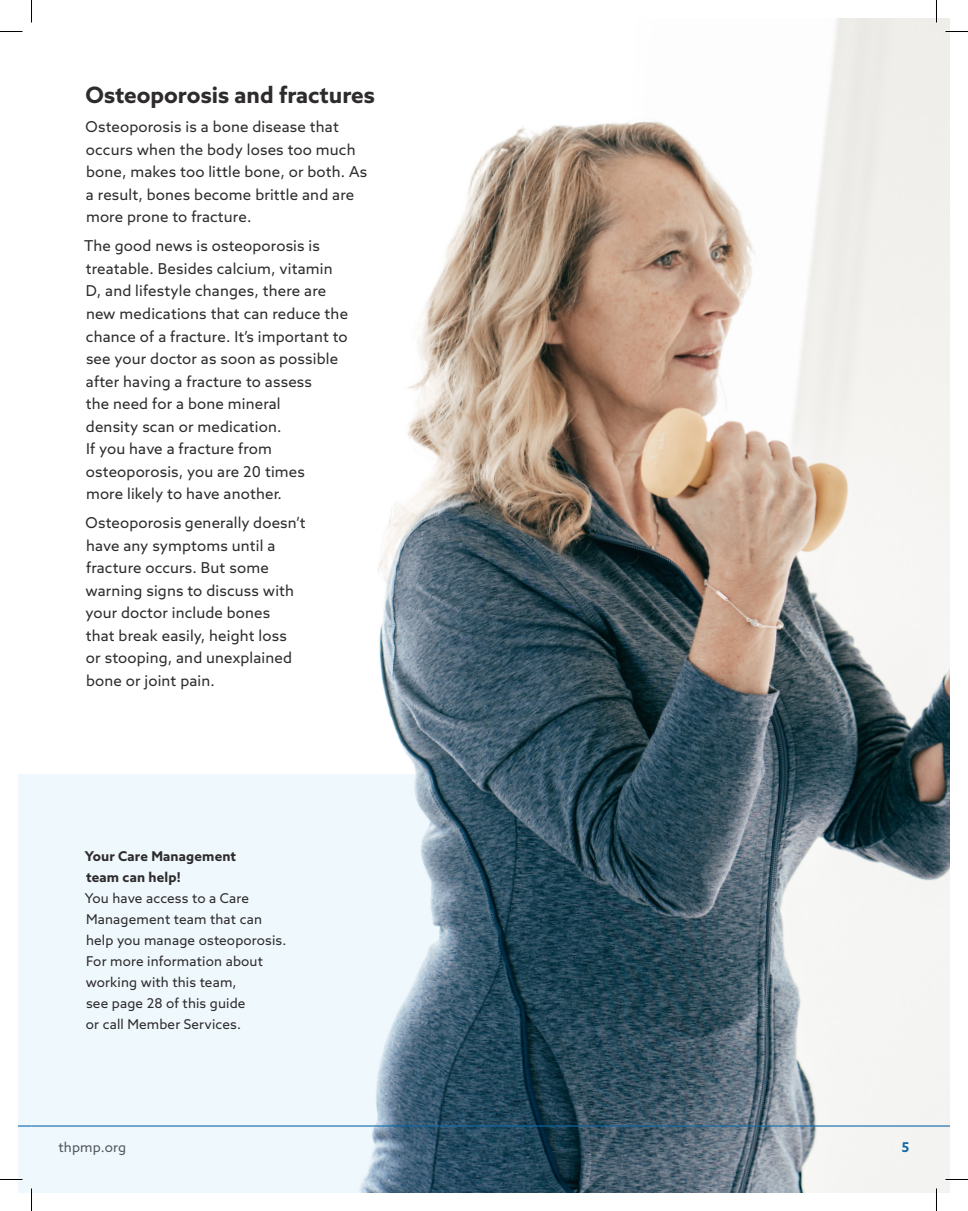
<style>
.page{position:relative;width:968px;height:1211px;background:#fff}
.page>*{position:absolute;margin:0;border:0;box-sizing:border-box;transform-origin:0 0}
.t1{font:700 22.5px "Point 32 Health Sans";color:#2e2b2c}
.Body{font:15px/22.5px "Point 32 Health Sans";letter-spacing:.01em;color:#2e2b2c}
.Body__Sidebar{font:13.5px/21px "Point 32 Health Sans";letter-spacing:.01em;color:#2e2b2c}
.Sidebar_Header{font:700 13.5px/21px "Point 32 Health Sans";letter-spacing:.01em;color:#2e2b2c}
.t2{font:13.5px "Point 32 Health Sans";letter-spacing:.01em;color:#52575f}
.t3{font:700 13.5px "Point 32 Health Sans";color:#1268a7}
</style>
<div class="page">
<div style="left:18px;top:774px;width:918px;height:418px;background:#eef8fd"></div>
<img style="left:315px;top:18px;width:635px;height:1174px">
<svg style="left:18px;top:1125px;width:14px;height:1px"></svg>
<hr style="left:32px;top:1125px;width:918px;height:1px;background:#1268a7">
<hr style="left:0;top:1178px;width:22px;height:2px;background:#fff">
<hr style="left:945px;top:1178px;width:23px;height:2px;background:#fff">
<hr style="left:935px;top:0;width:2px;height:22px;background:#fff">
<hr style="left:935px;top:1188px;width:2px;height:22px;background:#fff">
<svg style="left:0;top:31px;width:22px;height:1px"></svg>
<svg style="left:945px;top:31px;width:23px;height:1px"></svg>
<svg style="left:0;top:1179px;width:22px;height:1px"></svg>
<svg style="left:945px;top:1179px;width:23px;height:1px"></svg>
<svg style="left:31px;top:0;width:1px;height:22px"></svg>
<svg style="left:31px;top:1188px;width:1px;height:22px"></svg>
<svg style="left:936px;top:0;width:1px;height:22px"></svg>
<svg style="left:936px;top:1188px;width:1px;height:22px"></svg>
<h2 class="t1" style="left:85px;top:80px;width:291px">Osteoporosis and fractures</h2>
<p class="Body" style="left:86px;top:115px;width:283px">Osteoporosis is a bone disease that occurs when the body loses too much bone, makes too little bone, or both. As a result, bones become brittle and are more prone to fracture.</p>
<p class="Body" style="left:84px;top:235px;width:265px">The good news is osteoporosis is treatable. Besides calcium, vitamin<br>D, and lifestyle changes, there are new medications that can reduce the chance of a fracture. It’s important to see your doctor as soon as possible after having a fracture to assess<br>the need for a bone mineral<br>density scan or medication.<br>If you have a fracture from osteoporosis, you are 20 times<br>more likely to have another.</p>
<p class="Body" style="left:85px;top:511px;width:222px">Osteoporosis generally doesn’t have any symptoms until a fracture occurs. But some warning signs to discuss with your doctor include bones<br>that break easily, height loss<br>or stooping, and unexplained bone or joint pain.</p>
<p class="Sidebar_Header" style="left:85px;top:845px;width:153px">Your Care Management team can help!</p>
<p class="Body__Sidebar" style="left:85px;top:887px;width:203px">You have access to a Care<br>Management team that can help you manage osteoporosis.<br>For more information about working with this team,<br>see page 28 of this guide<br>or call Member Services.</p>
<p class="t2" style="left:58px;top:1139px;width:69px">thpmp.org</p>
<p class="t3" style="left:901px;top:1138px;width:10px">5</p>
</div>
